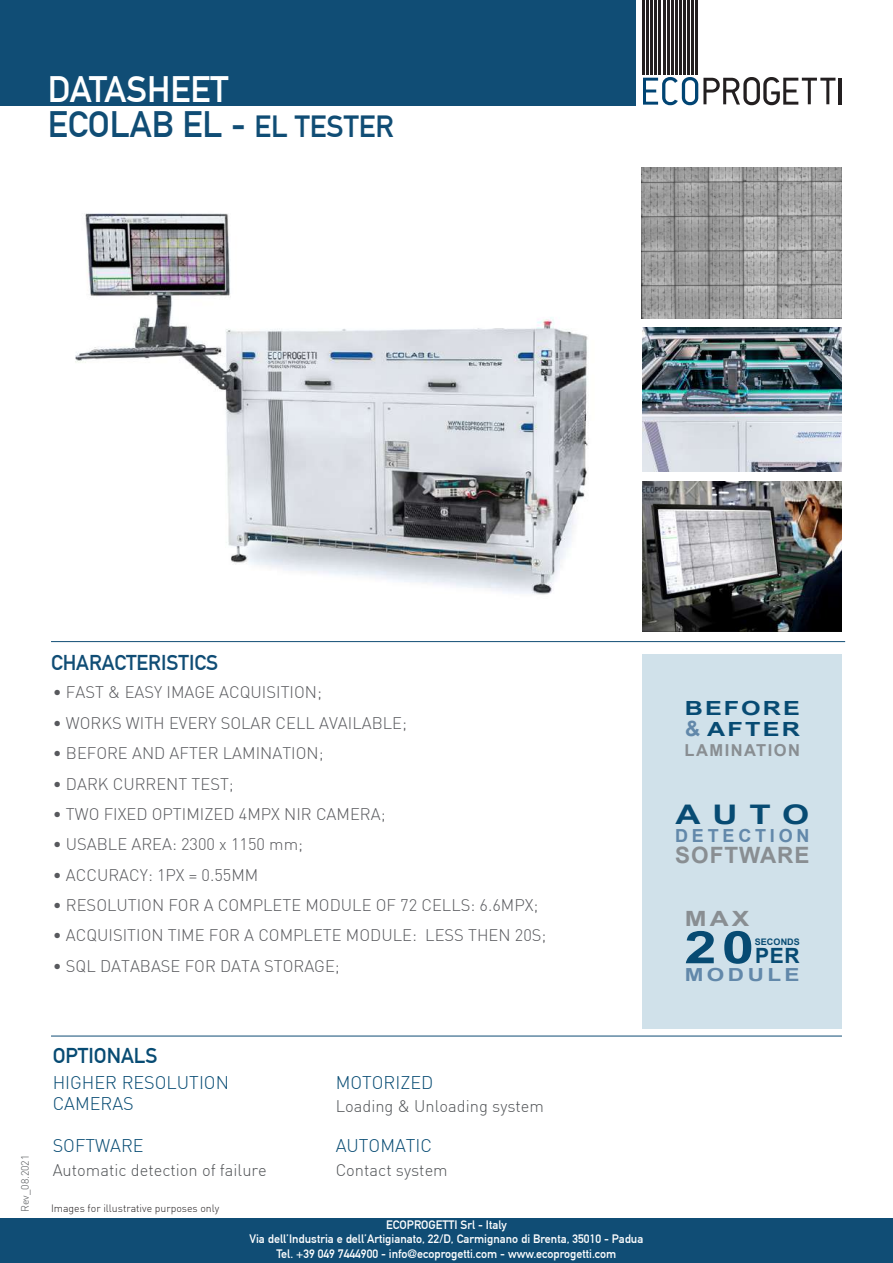
<style>
.page{position:relative;width:893px;height:1263px;background:#fff}
.page>*{position:absolute;margin:0;border:0;box-sizing:border-box;transform-origin:0 0}
.t1{font:700 45px "Arial";color:#074b73;scale:1.29 1}
.t2{font:36px/35.1px "DIN1451 Mittelschrift";color:#fff}
.t3{font:700 27px "Arial";color:#074b73;scale:1.29 1}
.t4{font:700 22.5px "Arial";letter-spacing:.045em;color:#898e92}
.t5{font:21px "DIN1451 Mittelschrift";color:#104d75}
.t6{font:21px "DIN1451 Mittelschrift";color:#074b73}
.t7{font:700 21px "Arial";color:#898e92;scale:1.25 1}
.t8{font:700 21px "Arial";color:#074b73}
.t9{font:700 19.5px "Arial";letter-spacing:.08em;color:#074b73;scale:1.29 1}
.t10{font:300 18px/21.6px "DIN";color:#074b73}
.t11{font:700 18px "Arial";letter-spacing:.21em;color:#6288aa}
.t12{font:700 18px "Arial";letter-spacing:.21em;color:#6288aa;scale:1.25 1}
.t13{font:300 16.5px "DIN";color:#58595d}
.t14{font:300 16.5px "DIN";color:#515457}
.t15{font:700 16.5px "Arial";letter-spacing:.09em;color:#898e92}
.t16{font:12px/14.4px "DIN1451 Mittelschrift";color:#fff;text-align:center}
.t17{font:300 10.5px "DIN";color:#231f20}
.t18{font:300 10.5px "DIN";color:#515457}
.t19{font:700 9px "Arial";letter-spacing:.015em;color:#074b73}
.s1{color:#104d75}
.s2{font-size:30px;color:#104d75}
.s3{font-size:21px;color:#6288aa}
</style>
<div class="page">
<div style="left:643px;top:655px;width:199px;height:374px;background:#d0e1ea"></div>
<div style="left:0;top:0;width:636px;height:105px;background:#104d75"></div>
<div style="left:0;top:1218px;width:893px;height:45px;background:#104d75"></div>
<hr style="left:695px;top:0;width:2px;height:74px;background:#231f20">
<hr style="left:691px;top:0;width:2px;height:74px;background:#231f20">
<hr style="left:687px;top:0;width:2px;height:74px;background:#231f20">
<hr style="left:683px;top:0;width:2px;height:74px;background:#231f20">
<hr style="left:679px;top:0;width:2px;height:74px;background:#231f20">
<hr style="left:675px;top:0;width:2px;height:74px;background:#231f20">
<hr style="left:671px;top:0;width:2px;height:74px;background:#231f20">
<hr style="left:667px;top:0;width:2px;height:74px;background:#231f20">
<hr style="left:663px;top:0;width:2px;height:74px;background:#231f20">
<hr style="left:659px;top:0;width:2px;height:74px;background:#231f20">
<hr style="left:655px;top:0;width:2px;height:74px;background:#231f20">
<hr style="left:651px;top:0;width:2px;height:74px;background:#231f20">
<hr style="left:647px;top:0;width:2px;height:74px;background:#231f20">
<hr style="left:643px;top:0;width:2px;height:74px;background:#231f20">
<hr style="left:839px;top:78px;width:3px;height:26px;background:#231f20">
<svg style="left:643px;top:77px;width:192px;height:28px"></svg>
<img style="left:75px;top:213px;width:513px;height:382px">
<img style="left:643px;top:481px;width:199px;height:150px">
<hr style="left:51px;top:1036px;width:791px;height:1px;background:#104d75">
<hr style="left:51px;top:641px;width:794px;height:1px;background:#104d75">
<img style="left:642px;top:168px;width:200px;height:150px">
<img style="left:643px;top:327px;width:199px;height:144px">
<h2 class="t2" style="left:48px;top:72px;width:347px">DATASHEET<br><span class="s1">ECOLAB EL -</span> <span class="s2">EL TESTER</span></h2>
<p class="t5" style="left:51px;top:650px;width:169px">CHARACTERISTICS</p>
<p class="t13" style="left:53px;top:682px;width:271px">• FAST &amp; EASY IMAGE ACQUISITION;</p>
<p class="t13" style="left:53px;top:713px;width:356px">• WORKS WITH EVERY SOLAR CELL AVAILABLE;</p>
<p class="t13" style="left:53px;top:743px;width:272px">• BEFORE AND AFTER LAMINATION;</p>
<p class="t13" style="left:53px;top:773px;width:183px">• DARK CURRENT TEST;</p>
<p class="t13" style="left:53px;top:804px;width:334px">• TWO FIXED OPTIMIZED 4MPX NIR CAMERA;</p>
<p class="t13" style="left:53px;top:834px;width:252px">• USABLE AREA: 2300 x 1150 mm;</p>
<p class="t13" style="left:53px;top:865px;width:207px">• ACCURACY: 1PX = 0.55MM</p>
<p class="t13" style="left:53px;top:895px;width:487px">• RESOLUTION FOR A COMPLETE MODULE OF 72 CELLS: 6.6MPX;</p>
<p class="t13" style="left:53px;top:925px;width:495px">• ACQUISITION TIME FOR A COMPLETE MODULE: LESS THEN 20S;</p>
<p class="t13" style="left:53px;top:956px;width:288px">• SQL DATABASE FOR DATA STORAGE;</p>
<p class="t18" style="left:19px;top:1212px;width:59px;rotate:-90deg">Rev_08.2021</p>
<p class="t6" style="left:53px;top:1043px;width:106px">OPTIONALS</p>
<p class="t10" style="left:53px;top:1071px;width:178px">HIGHER RESOLUTION<br>CAMERAS</p>
<p class="t10" style="left:53px;top:1135px;width:92px">SOFTWARE</p>
<p class="t14" style="left:53px;top:1159px;width:216px">Automatic detection of failure</p>
<p class="t17" style="left:51px;top:1202px;width:170px">Images for illustrative purposes only</p>
<p class="t10" style="left:336px;top:1071px;width:99px">MOTORIZED</p>
<p class="t14" style="left:336px;top:1096px;width:210px">Loading &amp; Unloading system</p>
<p class="t10" style="left:336px;top:1135px;width:98px">AUTOMATIC</p>
<p class="t14" style="left:336px;top:1159px;width:114px">Contact system</p>
<p class="t16" style="left:250px;top:1218px;width:395px">ECOPROGETTI Srl - Italy<br>Via dell’Industria e dell’Artigianato, 22/D, Carmignano di Brenta, 35010 - Padua<br>Tel. +39 049 7444900 - info@ecoprogetti.com - www.ecoprogetti.com</p>
<p class="t9" style="left:685px;top:694px;width:91px">BEFORE</p>
<p class="t15" style="left:685px;top:739px;width:117px">LAMINATION</p>
<p class="t9" style="left:685px;top:715px;width:90px"><span class="s3">&amp;</span> AFTER</p>
<h3 class="t3" style="left:675px;top:795px;width:105px">AUTO</h3>
<h3 class="t4" style="left:675px;top:839px;width:136px">SOFTWARE</h3>
<p class="t11" style="left:675px;top:823px;width:136px">DETECTION</p>
<p class="t7" style="left:685px;top:904px;width:53px">MAX</p>
<h1 class="t1" style="left:684px;top:916px;width:56px">20</h1>
<p class="t12" style="left:685px;top:962px;width:93px">MODULE</p>
<p class="t19" style="left:755px;top:935px;width:47px">SECONDS</p>
<p class="t8" style="left:755px;top:941px;width:46px">PER</p>
</div>
